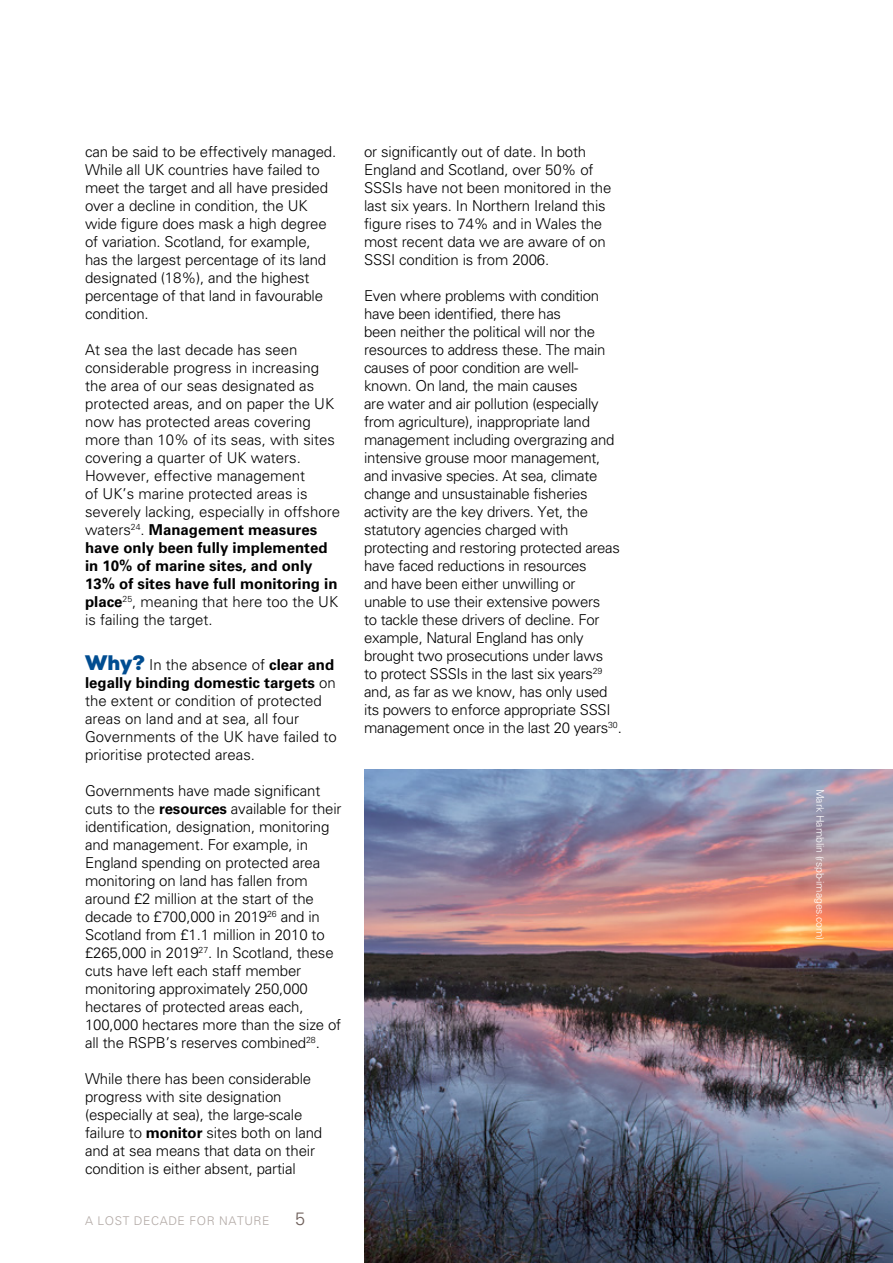
<style>
.page{position:relative;width:893px;height:1263px;background:#fff}
.page>*{position:absolute;margin:0;border:0;box-sizing:border-box;transform-origin:0 0}
.t1{font:300 18px "Univers";color:#6f605b}
.t2{font:300 15px/18px "Univers";letter-spacing:-.01em;color:#000}
.t3{font:300 12px "Univers";letter-spacing:.05em;color:#b0a7a3}
.t4{font:300 10.5px "Univers";letter-spacing:-.01em;color:#fff}
.s1{font-weight:700}
.s2{font-family:"Nexa";font-weight:900;font-size:21px;color:#004d91}
</style>
<div class="page">
<img style="left:364px;top:769px;width:529px;height:494px">
<p class="t2" style="left:85px;top:143px;width:253px">can be said to be effectively managed.<br>While all UK countries have failed to meet the target and all have presided over a decline in condition, the UK wide figure does mask a high degree of variation. Scotland, for example, has the largest percentage of its land designated (18%), and the highest percentage of that land in favourable condition.</p>
<p class="t2" style="left:85px;top:341px;width:257px">At sea the last decade has seen considerable progress in increasing the area of our seas designated as protected areas, and on paper the UK now has protected areas covering more than 10% of its seas, with sites covering a quarter of UK waters.<br>However, effective management<br>of UK’s marine protected areas is severely lacking, especially in offshore waters<sup>24</sup>. <span class="s1">Management measures have only been fully implemented in 10% of marine sites, and only 13% of sites have full monitoring in place</span><sup>25</sup>, meaning that here too the UK is failing the target.</p>
<p class="t2" style="left:85px;top:656px;width:253px"><span class="s2">Why?</span> In the absence of <span class="s1">clear and legally binding domestic targets</span> on the extent or condition of protected areas on land and at sea, all four Governments of the UK have failed to prioritise protected areas.</p>
<p class="t2" style="left:85px;top:782px;width:258px">Governments have made significant cuts to the <span class="s1">resources</span> available for their identification, designation, monitoring and management. For example, in England spending on protected area monitoring on land has fallen from around £2 million at the start of the decade to £700,000 in 2019<sup>26</sup> and in Scotland from £1.1 million in 2010 to £265,000 in 2019<sup>27</sup>. In Scotland, these cuts have left each staff member monitoring approximately 250,000 hectares of protected areas each, 100,000 hectares more than the size of all the RSPB’s reserves combined<sup>28</sup>.</p>
<p class="t2" style="left:85px;top:1070px;width:239px">While there has been considerable progress with site designation (especially at sea), the large-scale failure to <span class="s1">monitor</span> sites both on land and at sea means that data on their condition is either absent, partial</p>
<p class="t3" style="left:85px;top:1214px;width:186px">A LOST DECADE FOR NATURE</p>
<p class="t1" style="left:295px;top:1208px;width:12px">5</p>
<p class="t2" style="left:364px;top:143px;width:249px">or significantly out of date. In both England and Scotland, over 50% of SSSIs have not been monitored in the last six years. In Northern Ireland this figure rises to 74% and in Wales the most recent data we are aware of on SSSI condition is from 2006.</p>
<p class="t2" style="left:364px;top:287px;width:259px">Even where problems with condition have been identified, there has<br>been neither the political will nor the resources to address these. The main causes of poor condition are well&shy;known. On land, the main causes<br>are water and air pollution (especially from agriculture), inappropriate land management including overgrazing and intensive grouse moor management, and invasive species. At sea, climate change and unsustainable fisheries activity are the key drivers. Yet, the statutory agencies charged with protecting and restoring protected areas have faced reductions in resources<br>and have been either unwilling or<br>unable to use their extensive powers<br>to tackle these drivers of decline. For example, Natural England has only brought two prosecutions under laws<br>to protect SSSIs in the last six years<sup>29 </sup>and, as far as we know, has only used its powers to enforce appropriate SSSI management once in the last 20 years<sup>30</sup>.</p>
<p class="t4" style="left:827px;top:789px;width:153px;rotate:90deg">Mark Hamblin (rspb-images.com)</p>
</div>
